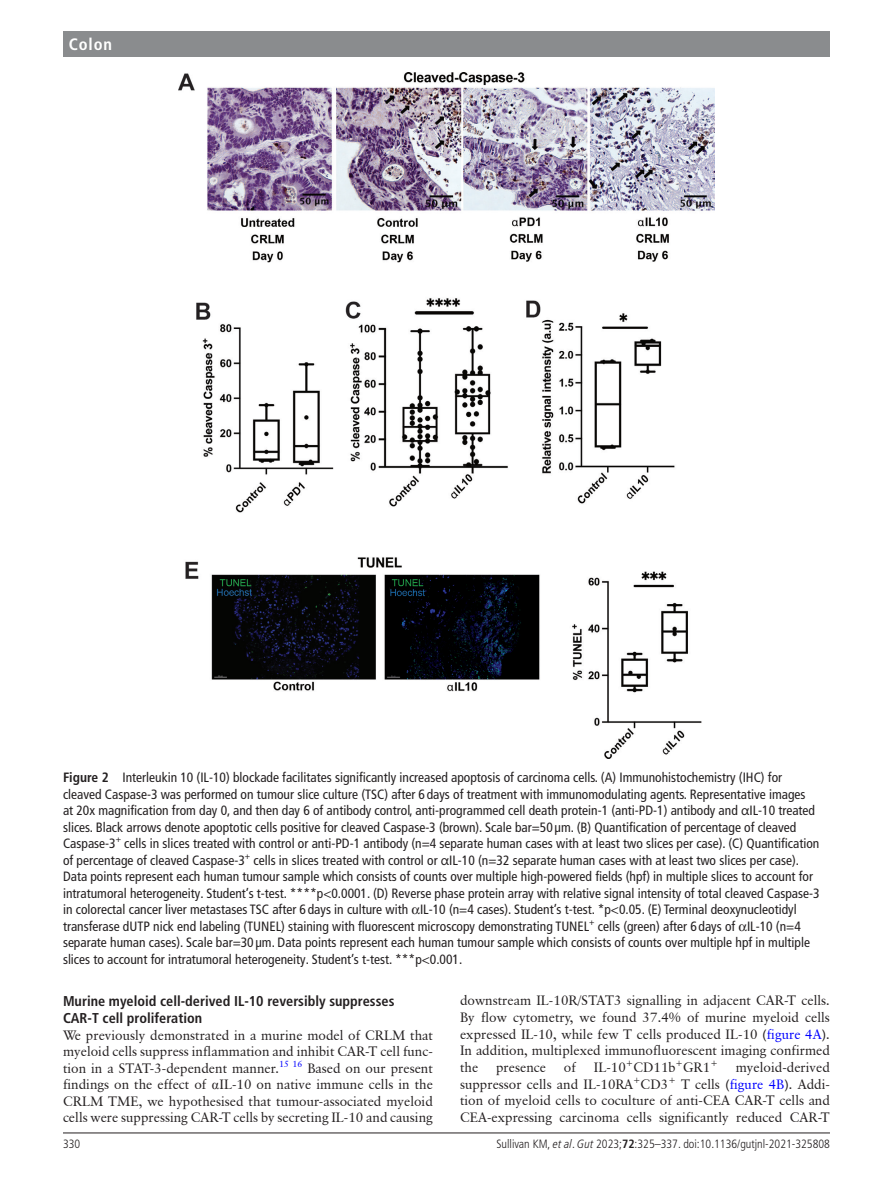
<style>
.page{position:relative;width:893px;height:1191px;background:#fff}
.page>*{position:absolute;margin:0;border:0;box-sizing:border-box;transform-origin:0 0}
.t1{font:700 condensed 16.5px "Frutiger LT Pro";letter-spacing:.055em;color:#fff}
.t2{font:700 condensed 14.25px/17.2px "Frutiger LT Pro";color:#231f20}
.t3{font:condensed 13.5px/16.5px "Frutiger LT Pro";color:#231f20}
.t4{font:13.5px/16.6px "Classical Garamond BT";color:#231f20;text-align:justify}
.t5{font:300 condensed 12px "Frutiger LT Pro";color:#231f20}
.t6{font:9px "Classical Garamond BT";color:#231f20}
.s1{font-weight:700}
.s2{font-family:"Arial Unicode MS"}
.s3{color:#00f}
.s4{font-style:italic}
</style>
<div class="page">
<hr style="left:63px;top:1132px;width:767px;height:1px;background:#231f20">
<div style="left:63px;top:31px;width:767px;height:25px;background:#8a8c8e"></div>
<img style="left:178px;top:72px;width:537px;height:686px">
<p class="t1" style="left:69px;top:34px;width:45px">Colon</p>
<p class="t3" style="left:63px;top:769px;width:758px"><span class="s1">Figure 2</span> Interleukin 10 (IL-10) blockade facilitates significantly increased apoptosis of carcinoma cells. (A) Immunohistochemistry (IHC) for cleaved Caspase-3 was performed on tumour slice culture (TSC) after 6 days of treatment with immunomodulating agents. Representative images<br>at 20x magnification from day 0, and then day 6 of antibody control, anti-programmed cell death protein-1 (anti-PD-1) antibody and ⍺IL-10 treated slices. Black arrows denote apoptotic cells positive for cleaved Caspase-3 (brown). Scale bar=50 µm. (B) Quantification of percentage of cleaved Caspase-3<sup>+</sup> cells in slices treated with control or anti-PD-1 antibody (n=4 separate human cases with at least two slices per case). (C) Quantification of percentage of cleaved Caspase-3<sup>+</sup> cells in slices treated with control or ⍺IL-10 (n=32 separate human cases with at least two slices per case).<br>Data points represent each human tumour sample which consists of counts over multiple high-powered fields (hpf) in multiple slices to account for intratumoral heterogeneity. Student’s t-test. ****p&lt;0.0001. (D) Reverse phase protein array with relative signal intensity of total cleaved Caspase-3 in colorectal cancer liver metastases TSC after 6 days in culture with IL-10 (n=4 cases). Student’s t-test. *p&lt;0.05. (E) Terminal deoxynucleotidyl transferase dUTP nick end labeling (TUNEL) staining with fluorescent microscopy demonstrating TUNEL<sup>+</sup> cells (green) after 6 days of IL-10 (n=4 separate human cases). Scale bar=30 µm. Data points represent each human tumour sample which consists of counts over multiple hpf in multiple slices to account for intratumoral heterogeneity. Student’s t-test. ***p&lt;0.001.</p>
<p class="t2" style="left:63px;top:992px;width:333px">Murine myeloid cell-derived IL-10 reversibly suppresses<br>CAR-T cell proliferation</p>
<p class="t4" style="left:63px;top:1026px;width:371px">We previously demonstrated in a murine model of CRLM that myeloid cells suppress inflammation and inhibit CAR-T cell func&shy;tion in a STAT-3-dependent manner.<sup>15</sup> <sup>16</sup> Based on our present findings on the effect of <span class="s2">⍺</span>IL-10 on native immune cells in the CRLM TME, we hypothesised that tumour-associated myeloid cells were suppressing CAR-T cells by secreting IL-10 and causing</p>
<p class="t4" style="left:460px;top:992px;width:371px">downstream IL-10R/STAT3 signalling in adjacent CAR-T cells.<br>By flow cytometry, we found 37.4% of murine myeloid cells expressed IL-10, while few T cells produced IL-10 (<span class="s3">figure 4A</span>).<br>In addition, multiplexed immunofluorescent imaging confirmed the</p>
<p class="t4" style="left:496px;top:1058px;width:52px">presence</p>
<p class="t4" style="left:564px;top:1058px;width:14px">of</p>
<p class="t4" style="left:594px;top:1058px;width:83px">IL-10<sup>+</sup>CD11b</p>
<p class="t6" style="left:676px;top:1057px;width:9px">+</p>
<p class="t4" style="left:683px;top:1058px;width:29px">GR1</p>
<p class="t6" style="left:710px;top:1057px;width:9px">+</p>
<p class="t4" style="left:736px;top:1058px;width:96px">myeloid-derived</p>
<p class="t4" style="left:460px;top:1075px;width:210px">suppressor cells and IL-10RA<sup>+</sup>CD3</p>
<p class="t6" style="left:668px;top:1074px;width:9px">+</p>
<p class="t4" style="left:460px;top:1075px;width:371px;text-indent:221px">T cells (<span class="s3">figure 4B</span>). Addi&shy;tion of myeloid cells to coculture of anti-CEA CAR-T cells and CEA-expressing carcinoma cells significantly reduced CAR-T</p>
<p class="t5" style="left:63px;top:1136px;width:19px">330</p>
<p class="t5" style="left:496px;top:1136px;width:335px">Sullivan KM, <span class="s4">et al</span>. <span class="s4">Gut</span> 2023;<span class="s1">72</span>:325–337. doi:10.1136/gutjnl-2021-325808</p>
</div>
